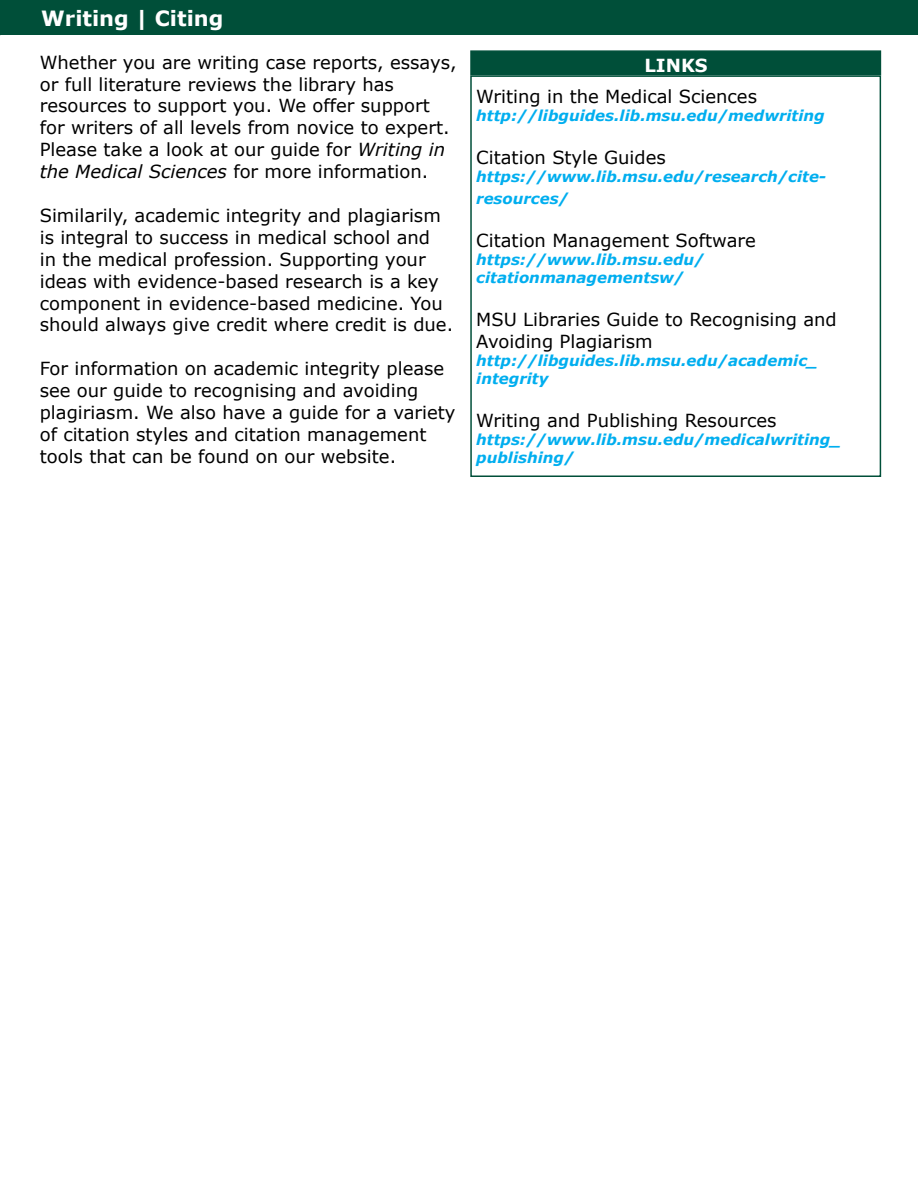
<style>
.page{position:relative;width:918px;height:1188px;background:#fff}
.page>*{position:absolute;margin:0;border:0;box-sizing:border-box;transform-origin:0 0}
.t1{font:700 21px "Verdana";color:#fff}
.t2{font:18px/21.9px "Verdana";color:#000}
.t3{font:700 18px "Verdana";color:#fff}
.t4{font:italic 700 15px/18px "Verdana";color:#00aeef}
.s1{font-style:italic}
</style>
<div class="page">
<div style="left:0;top:1px;width:918px;height:34px;background:#004f39"></div>
<div style="left:470px;top:50px;width:411px;height:25px;background:#004f39;border:2px solid #004f39"></div>
<div style="left:470px;top:75px;width:411px;height:402px;border:2px solid #004f39"></div>
<p class="t1" style="left:41px;top:4px;width:184px">Writing | Citing</p>
<p class="t2" style="left:40px;top:51px;width:419px">Whether you are writing case reports, essays, or full literature reviews the library has resources to support you. We offer support for writers of all levels from novice to expert.<br>Please take a look at our guide for <span class="s1">Writing in the Medical Sciences</span> for more information.</p>
<p class="t2" style="left:40px;top:204px;width:415px">Similarily, academic integrity and plagiarism is integral to success in medical school and<br>in the medical profession. Supporting your ideas with evidence-based research is a key component in evidence-based medicine. You should always give credit where credit is due.</p>
<p class="t2" style="left:40px;top:358px;width:417px">For information on academic integrity please see our guide to recognising and avoiding plagiriasm. We also have a guide for a variety of citation styles and citation management tools that can be found on our website.</p>
<p class="t3" style="left:644px;top:52px;width:65px">LINKS</p>
<p class="t2" style="left:476px;top:85px;width:282px">Writing in the Medical Sciences</p>
<p class="t4" style="left:476px;top:106px;width:350px">http://libguides.lib.msu.edu/medwriting</p>
<p class="t2" style="left:476px;top:147px;width:191px">Citation Style Guides</p>
<p class="t4" style="left:476px;top:166px;width:351px;line-height:21.6px">https://www.lib.msu.edu/research/cite&shy;resources/</p>
<p class="t2" style="left:476px;top:229px;width:281px">Citation Management Software</p>
<p class="t4" style="left:476px;top:250px;width:230px">https://www.lib.msu.edu/ citationmanagementsw/</p>
<p class="t2" style="left:476px;top:309px;width:362px">MSU Libraries Guide to Recognising and<br>Avoiding Plagiarism</p>
<p class="t4" style="left:476px;top:351px;width:343px">http://libguides.lib.msu.edu/academic_ integrity</p>
<p class="t2" style="left:476px;top:409px;width:302px">Writing and Publishing Resources</p>
<p class="t4" style="left:476px;top:430px;width:366px">https://www.lib.msu.edu/medicalwriting_ publishing/</p>
</div>
